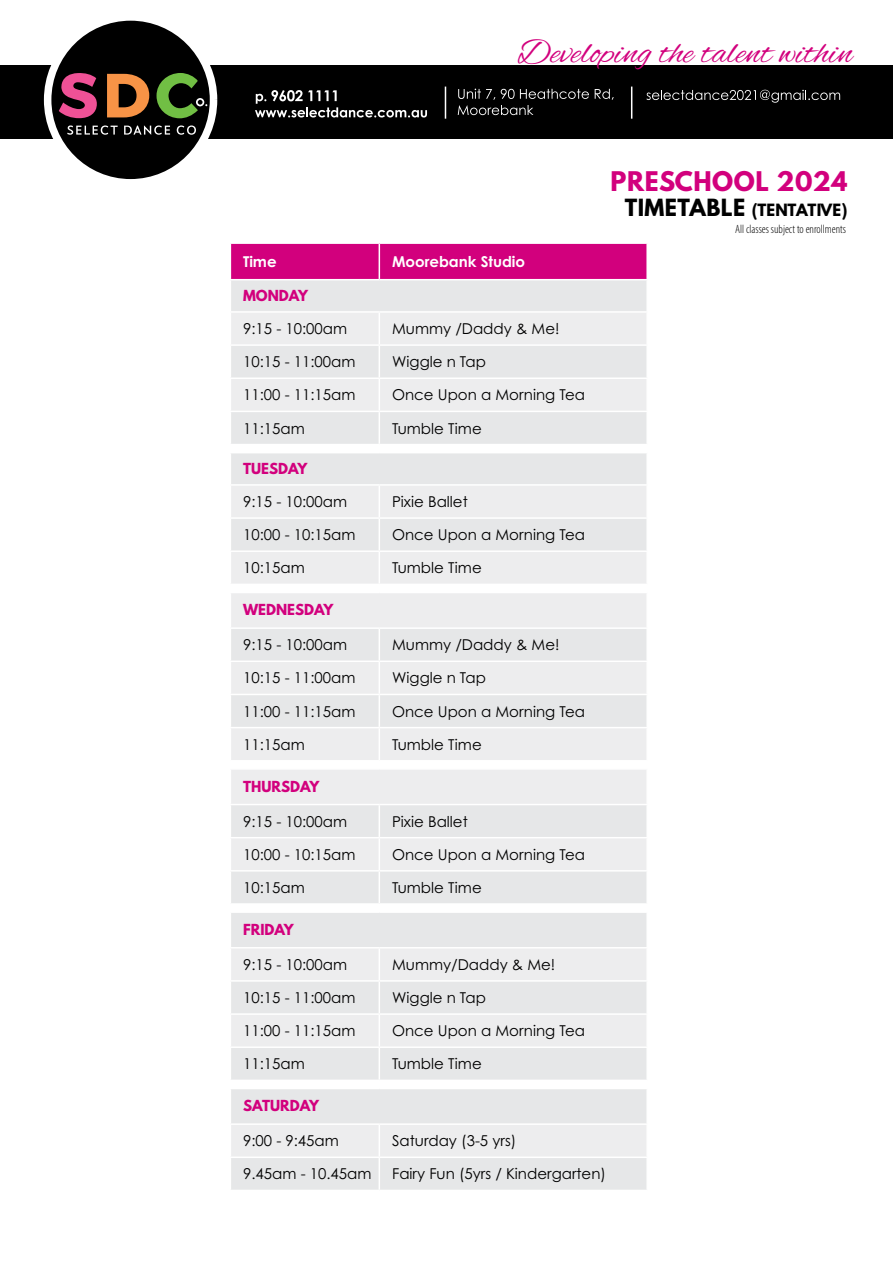
<style>
.page{position:relative;width:893px;height:1263px;background:#fff}
.page>*{position:absolute;margin:0;border:0;box-sizing:border-box;transform-origin:0 0}
.t1{font:36px "Alex Brush";letter-spacing:.01em;color:#d2007d}
.t2{font:700 24px "League Spartan";letter-spacing:.02em;color:#d2007d}
.t3{font:15px "Century Gothic Pro";color:#000}
.t4{font:700 15px "League Spartan";letter-spacing:-.005em;color:#000}
.t5{font:700 15px "Century Gothic Pro";color:#fff}
.t6{font:700 13.5px "League Spartan";color:#d2007d}
.t7{font:300 condensed 12px "Myriad Pro";color:#000}
.s1{font-size:21px}
</style>
<div class="page">
<div style="left:0;top:65px;width:893px;height:74px;background:#000"></div>
<svg style="left:44px;top:13px;width:173px;height:174px;fill:#000"></svg>
<svg style="left:67px;top:125px;width:51px;height:10px"></svg>
<svg style="left:124px;top:125px;width:46px;height:10px"></svg>
<svg style="left:177px;top:125px;width:19px;height:10px"></svg>
<svg style="left:59px;top:73px;width:38px;height:45px"></svg>
<svg style="left:107px;top:74px;width:42px;height:43px"></svg>
<svg style="left:157px;top:73px;width:50px;height:45px"></svg>
<svg style="left:595px;top:89px;width:19px;height:11px"></svg>
<svg style="left:458px;top:89px;width:131px;height:26px"></svg>
<svg style="left:255px;top:90px;width:172px;height:27px"></svg>
<svg style="left:646px;top:90px;width:194px;height:13px"></svg>
<hr style="left:631px;top:87px;width:1px;height:32px;background:#fff">
<hr style="left:445px;top:87px;width:1px;height:32px;background:#fff">
<div style="left:231px;top:244px;width:415px;height:35px;background:#d2007d"></div>
<div style="left:231px;top:280px;width:415px;height:910px;background:#e6e7e8"></div>
<div style="left:231px;top:313px;width:415px;height:843px;background:#eaebec"></div>
<div style="left:231px;top:445px;width:415px;height:643px;background:#ededee"></div>
<hr style="left:379px;top:244px;width:1px;height:35px;background:#fff">
<hr style="left:230px;top:311px;width:149px;height:2px;background:#fff">
<hr style="left:379px;top:311px;width:269px;height:2px;background:#fff">
<hr style="left:379px;top:313px;width:1px;height:31px;background:#fff">
<hr style="left:230px;top:344px;width:149px;height:2px;background:#fff">
<hr style="left:379px;top:344px;width:269px;height:2px;background:#fff">
<hr style="left:379px;top:346px;width:1px;height:31px;background:#fff">
<hr style="left:230px;top:377px;width:149px;height:2px;background:#fff">
<hr style="left:379px;top:377px;width:269px;height:2px;background:#fff">
<hr style="left:379px;top:379px;width:1px;height:32px;background:#fff">
<hr style="left:230px;top:411px;width:149px;height:1px;background:#fff">
<hr style="left:379px;top:411px;width:269px;height:1px;background:#fff">
<hr style="left:379px;top:412px;width:1px;height:32px;background:#fff">
<hr style="left:230px;top:444px;width:149px;height:1px;background:#fff">
<hr style="left:379px;top:444px;width:269px;height:1px;background:#fff">
<hr style="left:230px;top:452px;width:149px;height:1px;background:#fff">
<hr style="left:379px;top:452px;width:269px;height:1px;background:#fff">
<hr style="left:230px;top:484px;width:149px;height:2px;background:#fff">
<hr style="left:379px;top:484px;width:269px;height:2px;background:#fff">
<hr style="left:379px;top:486px;width:1px;height:31px;background:#fff">
<hr style="left:230px;top:517px;width:149px;height:2px;background:#fff">
<hr style="left:379px;top:517px;width:269px;height:2px;background:#fff">
<hr style="left:379px;top:519px;width:1px;height:31px;background:#fff">
<hr style="left:230px;top:550px;width:149px;height:2px;background:#fff">
<hr style="left:379px;top:550px;width:269px;height:2px;background:#fff">
<hr style="left:379px;top:552px;width:1px;height:32px;background:#fff">
<hr style="left:230px;top:584px;width:149px;height:1px;background:#fff">
<hr style="left:379px;top:584px;width:269px;height:1px;background:#fff">
<hr style="left:230px;top:592px;width:149px;height:1px;background:#fff">
<hr style="left:379px;top:592px;width:269px;height:1px;background:#fff">
<hr style="left:230px;top:627px;width:149px;height:2px;background:#fff">
<hr style="left:379px;top:627px;width:269px;height:2px;background:#fff">
<hr style="left:379px;top:629px;width:1px;height:31px;background:#fff">
<hr style="left:230px;top:660px;width:149px;height:2px;background:#fff">
<hr style="left:379px;top:660px;width:269px;height:2px;background:#fff">
<hr style="left:379px;top:662px;width:1px;height:32px;background:#fff">
<hr style="left:230px;top:694px;width:149px;height:1px;background:#fff">
<hr style="left:379px;top:694px;width:269px;height:1px;background:#fff">
<hr style="left:379px;top:695px;width:1px;height:32px;background:#fff">
<hr style="left:230px;top:727px;width:149px;height:1px;background:#fff">
<hr style="left:379px;top:727px;width:269px;height:1px;background:#fff">
<hr style="left:379px;top:728px;width:1px;height:32px;background:#fff">
<hr style="left:230px;top:760px;width:149px;height:1px;background:#fff">
<hr style="left:379px;top:760px;width:269px;height:1px;background:#fff">
<hr style="left:230px;top:768px;width:149px;height:2px;background:#fff">
<hr style="left:379px;top:768px;width:269px;height:2px;background:#fff">
<hr style="left:230px;top:804px;width:149px;height:1px;background:#fff">
<hr style="left:379px;top:804px;width:269px;height:1px;background:#fff">
<hr style="left:379px;top:805px;width:1px;height:32px;background:#fff">
<hr style="left:230px;top:837px;width:149px;height:1px;background:#fff">
<hr style="left:379px;top:837px;width:269px;height:1px;background:#fff">
<hr style="left:379px;top:838px;width:1px;height:32px;background:#fff">
<hr style="left:230px;top:870px;width:149px;height:1px;background:#fff">
<hr style="left:379px;top:870px;width:269px;height:1px;background:#fff">
<hr style="left:379px;top:871px;width:1px;height:32px;background:#fff">
<hr style="left:230px;top:903px;width:149px;height:2px;background:#fff">
<hr style="left:379px;top:903px;width:269px;height:2px;background:#fff">
<hr style="left:230px;top:911px;width:149px;height:2px;background:#fff">
<hr style="left:379px;top:911px;width:269px;height:2px;background:#fff">
<hr style="left:230px;top:947px;width:149px;height:1px;background:#fff">
<hr style="left:379px;top:947px;width:269px;height:1px;background:#fff">
<hr style="left:379px;top:948px;width:1px;height:32px;background:#fff">
<hr style="left:230px;top:980px;width:149px;height:2px;background:#fff">
<hr style="left:379px;top:980px;width:269px;height:2px;background:#fff">
<hr style="left:379px;top:982px;width:1px;height:31px;background:#fff">
<hr style="left:230px;top:1013px;width:149px;height:2px;background:#fff">
<hr style="left:379px;top:1013px;width:269px;height:2px;background:#fff">
<hr style="left:379px;top:1015px;width:1px;height:31px;background:#fff">
<hr style="left:230px;top:1046px;width:149px;height:2px;background:#fff">
<hr style="left:379px;top:1046px;width:269px;height:2px;background:#fff">
<hr style="left:379px;top:1048px;width:1px;height:31px;background:#fff">
<hr style="left:230px;top:1079px;width:149px;height:2px;background:#fff">
<hr style="left:379px;top:1079px;width:269px;height:2px;background:#fff">
<hr style="left:230px;top:1088px;width:149px;height:1px;background:#fff">
<hr style="left:379px;top:1088px;width:269px;height:1px;background:#fff">
<hr style="left:230px;top:1123px;width:149px;height:2px;background:#fff">
<hr style="left:379px;top:1123px;width:269px;height:2px;background:#fff">
<hr style="left:379px;top:1125px;width:1px;height:31px;background:#fff">
<hr style="left:230px;top:1156px;width:149px;height:2px;background:#fff">
<hr style="left:379px;top:1156px;width:269px;height:2px;background:#fff">
<hr style="left:379px;top:1158px;width:1px;height:32px;background:#fff">
<h1 class="t1" style="left:517px;top:32px;width:337px">Developing the talent within</h1>
<h2 class="t2" style="left:611px;top:162px;width:238px">PRESCHOOL 2024</h2>
<p class="t4" style="left:625px;top:198px;width:224px"><span class="s1">TIMETABLE</span> (TENTATIVE)</p>
<p class="t5" style="left:243px;top:252px;width:35px">Time</p>
<p class="t5" style="left:392px;top:252px;width:135px">Moorebank Studio</p>
<p class="t6" style="left:243px;top:285px;width:67px">MONDAY</p>
<p class="t3" style="left:243px;top:319px;width:106px">9:15 - 10:00am</p>
<p class="t3" style="left:392px;top:319px;width:169px">Mummy /Daddy &amp; Me!</p>
<p class="t3" style="left:243px;top:353px;width:114px">10:15 - 11:00am</p>
<p class="t3" style="left:392px;top:353px;width:95px">Wiggle n Tap</p>
<p class="t3" style="left:243px;top:386px;width:114px">11:00 - 11:15am</p>
<p class="t3" style="left:392px;top:386px;width:195px">Once Upon a Morning Tea</p>
<p class="t3" style="left:243px;top:419px;width:63px">11:15am</p>
<p class="t3" style="left:392px;top:419px;width:91px">Tumble Time</p>
<p class="t6" style="left:243px;top:458px;width:66px">TUESDAY</p>
<p class="t3" style="left:243px;top:492px;width:106px">9:15 - 10:00am</p>
<p class="t3" style="left:392px;top:492px;width:77px">Pixie Ballet</p>
<p class="t3" style="left:243px;top:526px;width:114px">10:00 - 10:15am</p>
<p class="t3" style="left:392px;top:526px;width:195px">Once Upon a Morning Tea</p>
<p class="t3" style="left:243px;top:559px;width:63px">10:15am</p>
<p class="t3" style="left:392px;top:559px;width:91px">Tumble Time</p>
<p class="t6" style="left:243px;top:599px;width:92px">WEDNESDAY</p>
<p class="t3" style="left:243px;top:636px;width:106px">9:15 - 10:00am</p>
<p class="t3" style="left:392px;top:636px;width:169px">Mummy /Daddy &amp; Me!</p>
<p class="t3" style="left:243px;top:669px;width:114px">10:15 - 11:00am</p>
<p class="t3" style="left:392px;top:669px;width:95px">Wiggle n Tap</p>
<p class="t3" style="left:243px;top:702px;width:114px">11:00 - 11:15am</p>
<p class="t3" style="left:392px;top:702px;width:195px">Once Upon a Morning Tea</p>
<p class="t3" style="left:243px;top:735px;width:63px">11:15am</p>
<p class="t3" style="left:392px;top:735px;width:91px">Tumble Time</p>
<p class="t6" style="left:243px;top:776px;width:78px">THURSDAY</p>
<p class="t3" style="left:243px;top:812px;width:106px">9:15 - 10:00am</p>
<p class="t3" style="left:392px;top:812px;width:77px">Pixie Ballet</p>
<p class="t3" style="left:243px;top:845px;width:114px">10:00 - 10:15am</p>
<p class="t3" style="left:392px;top:845px;width:195px">Once Upon a Morning Tea</p>
<p class="t3" style="left:243px;top:878px;width:63px">10:15am</p>
<p class="t3" style="left:392px;top:878px;width:91px">Tumble Time</p>
<p class="t6" style="left:243px;top:919px;width:52px">FRIDAY</p>
<p class="t3" style="left:243px;top:955px;width:106px">9:15 - 10:00am</p>
<p class="t3" style="left:392px;top:955px;width:165px">Mummy/Daddy &amp; Me!</p>
<p class="t3" style="left:243px;top:988px;width:114px">10:15 - 11:00am</p>
<p class="t3" style="left:392px;top:988px;width:95px">Wiggle n Tap</p>
<p class="t3" style="left:243px;top:1021px;width:114px">11:00 - 11:15am</p>
<p class="t3" style="left:392px;top:1021px;width:195px">Once Upon a Morning Tea</p>
<p class="t3" style="left:243px;top:1055px;width:63px">11:15am</p>
<p class="t3" style="left:392px;top:1055px;width:91px">Tumble Time</p>
<p class="t6" style="left:243px;top:1095px;width:78px">SATURDAY</p>
<p class="t3" style="left:243px;top:1132px;width:97px">9:00 - 9:45am</p>
<p class="t3" style="left:392px;top:1132px;width:126px">Saturday (3-5 yrs)</p>
<p class="t3" style="left:243px;top:1165px;width:130px">9.45am - 10.45am</p>
<p class="t3" style="left:392px;top:1165px;width:215px">Fairy Fun (5yrs / Kindergarten)</p>
<p class="t7" style="left:735px;top:222px;width:112px">All classes subject to enrollments</p>
</div>
